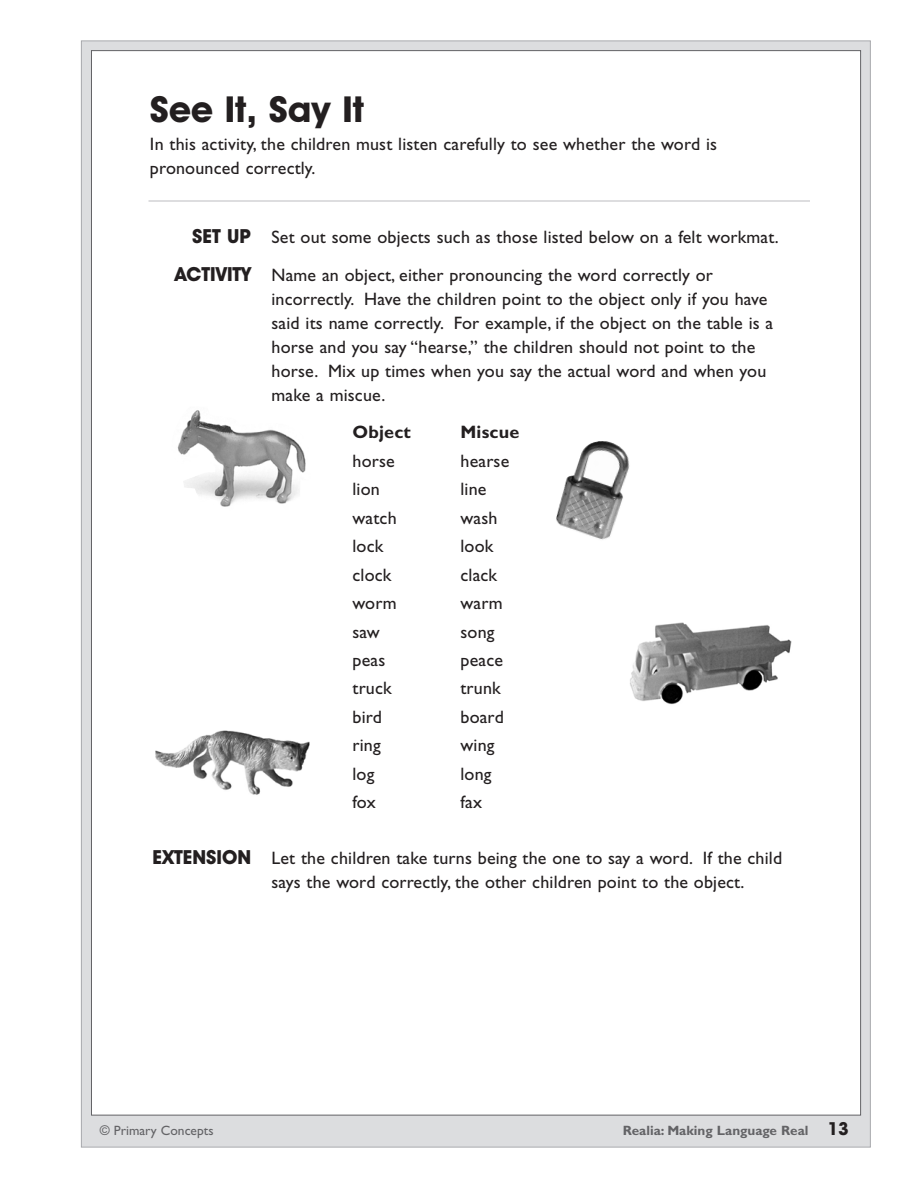
<style>
.page{position:relative;width:918px;height:1188px;background:#fff}
.page>*{position:absolute;margin:0;border:0;box-sizing:border-box;transform-origin:0 0}
.t1{font:700 36px "Avant Garde IT Cby BT";color:#231f20}
.t2{font:18px/24px "Gill Sans";letter-spacing:.01em;color:#231f20}
.t3{font:700 18px "Gill Sans";letter-spacing:.01em;color:#231f20}
.t4{font:700 13.5px "Gill Sans";color:#636366}
.t5{font:13.5px "Gill Sans";color:#636366}
.s1{font-family:"Avant Garde IT Cby BT";font-weight:700;font-size:19.5px}
.s2{font-family:"Avant Garde IT Cby BT";font-size:18px;color:#231f20}
</style>
<div class="page">
<div style="left:82px;top:41px;width:788px;height:1106px;background:#dcdddf"></div>
<div style="left:92px;top:51px;width:768px;height:1064px;background:#fff"></div>
<hr style="left:148px;top:201px;width:662px;height:1px;background:#bcbdc0">
<img style="left:177px;top:410px;width:129px;height:97px">
<img style="left:556px;top:441px;width:74px;height:99px">
<img style="left:630px;top:622px;width:162px;height:83px">
<img style="left:155px;top:730px;width:155px;height:65px">
<h1 class="t1" style="left:150px;top:96px;width:215px">See It, Say It</h1>
<p class="t2" style="left:150px;top:134px;width:569px">In this activity, the children must listen carefully to see whether the word is pronounced correctly.</p>
<p class="t2" style="left:175px;top:220px;width:605px;line-height:37.5px;text-indent:17px"><span class="s1">SET UP</span> Set out some objects such as those listed below on a felt workmat.<br><span class="s1">ACTIVITY</span> Name an object, either pronouncing the word correctly or</p>
<p class="t2" style="left:271px;top:289px;width:503px">incorrectly. Have the children point to the object only if you have said its name correctly. For example, if the object on the table is a horse and you say “hearse,” the children should not point to the horse. Mix up times when you say the actual word and when you make a miscue.</p>
<p class="t3" style="left:352px;top:426px;width:60px">Object</p>
<p class="t3" style="left:460px;top:426px;width:60px">Miscue</p>
<p class="t2" style="left:352px;top:450px;width:44px">horse</p>
<p class="t2" style="left:461px;top:450px;width:50px">hearse</p>
<p class="t2" style="left:352px;top:479px;width:29px">lion</p>
<p class="t2" style="left:460px;top:479px;width:28px">line</p>
<p class="t2" style="left:352px;top:507px;width:46px">watch</p>
<p class="t2" style="left:461px;top:507px;width:39px">wash</p>
<p class="t2" style="left:352px;top:536px;width:32px">lock</p>
<p class="t2" style="left:460px;top:536px;width:34px">look</p>
<p class="t2" style="left:352px;top:564px;width:40px">clock</p>
<p class="t2" style="left:460px;top:564px;width:38px">clack</p>
<p class="t2" style="left:352px;top:593px;width:46px">worm</p>
<p class="t2" style="left:460px;top:593px;width:44px">warm</p>
<p class="t2" style="left:352px;top:621px;width:29px">saw</p>
<p class="t2" style="left:461px;top:621px;width:36px">song</p>
<p class="t2" style="left:352px;top:650px;width:34px">peas</p>
<p class="t2" style="left:461px;top:650px;width:44px">peace</p>
<p class="t2" style="left:352px;top:678px;width:41px">truck</p>
<p class="t2" style="left:460px;top:678px;width:42px">trunk</p>
<p class="t2" style="left:352px;top:707px;width:31px">bird</p>
<p class="t2" style="left:460px;top:707px;width:45px">board</p>
<p class="t2" style="left:352px;top:735px;width:30px">ring</p>
<p class="t2" style="left:460px;top:735px;width:36px">wing</p>
<p class="t2" style="left:352px;top:764px;width:23px">log</p>
<p class="t2" style="left:460px;top:764px;width:33px">long</p>
<p class="t2" style="left:352px;top:792px;width:25px">fox</p>
<p class="t2" style="left:461px;top:792px;width:23px">fax</p>
<p class="t2" style="left:271px;top:848px;width:512px;text-indent:-119px"><span class="s1">EXTENSION</span> Let the children take turns being the one to say a word. If the child says the word correctly, the other children point to the object.</p>
<p class="t5" style="left:100px;top:1126px;width:115px">© Primary Concepts</p>
<p class="t4" style="left:623px;top:1126px;width:228px">Realia: Making Language Real <span class="s2">13</span></p>
</div>
